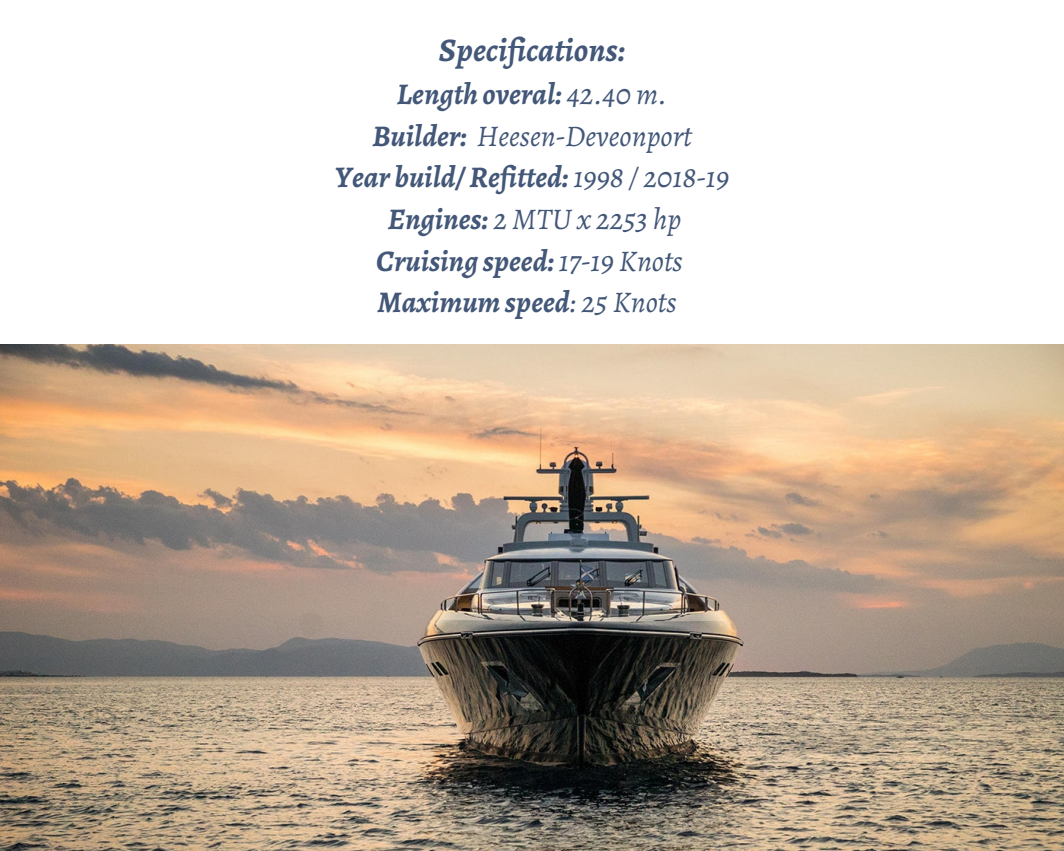
<style>
.page{position:relative;width:1064px;height:851px;background:#fff}
.page>*{position:absolute;margin:0;border:0;box-sizing:border-box;transform-origin:0 0}
.t1{font:italic 700 33px "Alegreya";color:#435778}
.t2{font:italic 700 30px "Alegreya";color:#435778}
.t3{font:italic 30px "Alegreya";color:#435778}
.s1{font-weight:400}
.s2{font-weight:700}
</style>
<div class="page">
<img style="left:0;top:344px;width:1063px;height:506px">
<p class="t1" style="left:439px;top:28px;width:188px">Specifications:</p>
<p class="t2" style="left:397px;top:74px;width:272px">Length overal: <span class="s1">42.40 m.</span></p>
<p class="t3" style="left:372px;top:115px;width:321px"><span class="s2">Builder:</span> Heesen-Deveonport</p>
<p class="t2" style="left:335px;top:157px;width:396px">Year build/Refitted:<span class="s1">1998 / 2018-19</span></p>
<p class="t3" style="left:387px;top:198px;width:295px"><span class="s2">Engines:</span> 2 MTU x 2253 hp</p>
<p class="t2" style="left:376px;top:240px;width:308px">Cruising speed:<span class="s1">17-19 Knots</span></p>
<p class="t2" style="left:377px;top:282px;width:300px">Maximumspeed<span class="s1">: 25 Knots</span></p>
</div>
